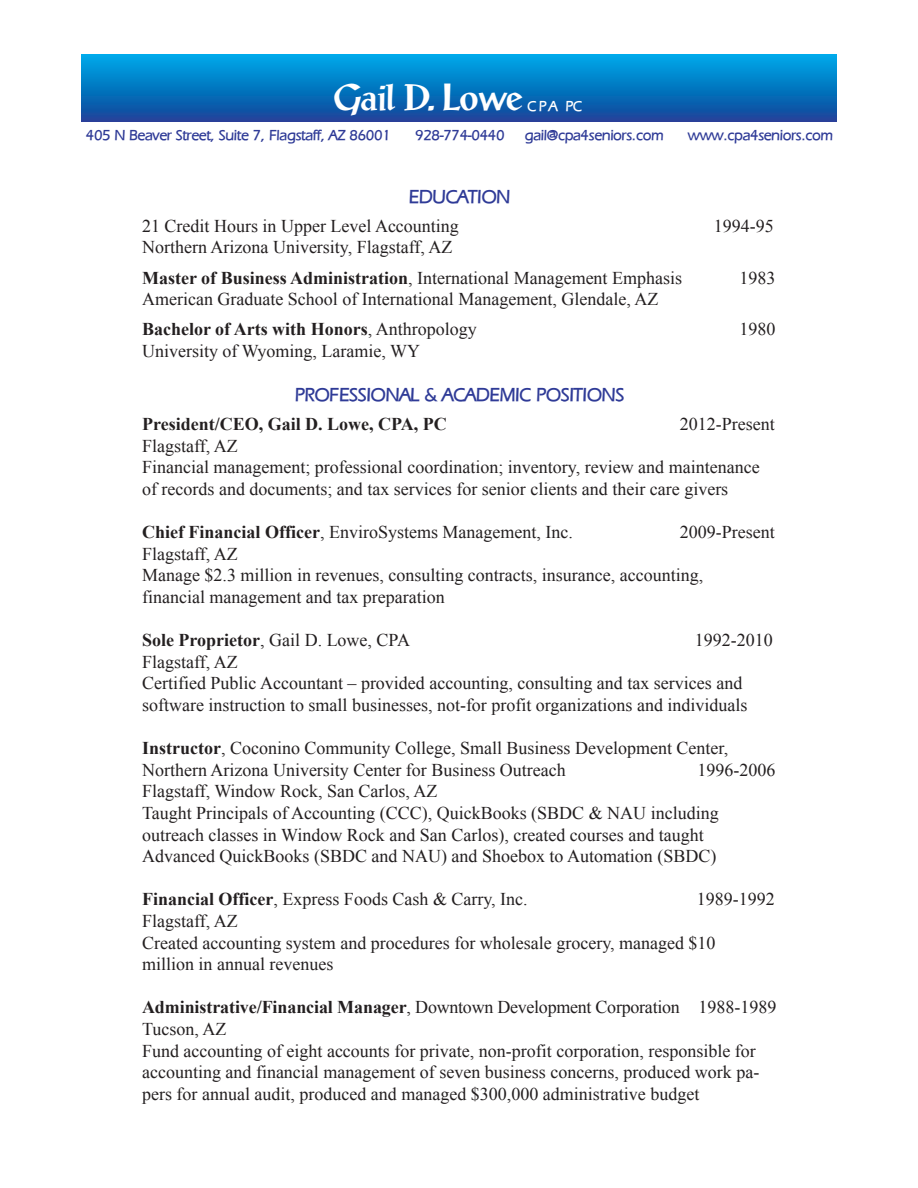
<style>
.page{position:relative;width:918px;height:1188px;background:#fff}
.page>*{position:absolute;margin:0;border:0;box-sizing:border-box;transform-origin:0 0}
.t1{font:36px "Antique";letter-spacing:-.05em;color:#fff}
.t2{font:700 19.5px "Eric";color:#2f3b97}
.t3{font:18px/21.6px "Times New Roman";color:#231f20}
.t4{font:700 18px "Times New Roman";color:#231f20}
.t5{font:700 15px "Eric";color:#2f3b97}
.t6{font:700 15px "Eric";color:#fff}
.s1{font-weight:700}
</style>
<div class="page">
<svg style="left:81px;top:54px;width:756px;height:68px;background:#0676c0"></svg>
<h1 class="t1" style="left:333px;top:76px;width:191px">Gail D. Lowe</h1>
<p class="t6" style="left:527px;top:95px;width:56px">CPA PC</p>
<p class="t5" style="left:86px;top:124px;width:306px">405 N Beaver Street, Suite 7, Flagstaff, AZ 86001</p>
<p class="t5" style="left:415px;top:124px;width:91px">928-774-0440</p>
<p class="t5" style="left:525px;top:124px;width:140px">gail@cpa4seniors.com</p>
<p class="t5" style="left:688px;top:124px;width:146px">www.cpa4seniors.com</p>
<p class="t2" style="left:409px;top:182px;width:103px">EDUCATION</p>
<p class="t3" style="left:142px;top:215px;width:318px">21 Credit Hours in Upper Level Accounting</p>
<p class="t3" style="left:714px;top:215px;width:61px">1994-95</p>
<p class="t3" style="left:142px;top:232px;width:542px;line-height:30.3px">Northern Arizona University, Flagstaff, AZ<br><span class="s1">Master of Business Administration</span>, International Management Emphasis</p>
<p class="t3" style="left:740px;top:267px;width:37px">1983</p>
<p class="t3" style="left:142px;top:284px;width:518px;line-height:30.3px">American Graduate School of International Management, Glendale, AZ<br><span class="s1">Bachelor of Arts with Honors</span>, Anthropology</p>
<p class="t3" style="left:740px;top:319px;width:37px">1980</p>
<p class="t3" style="left:142px;top:340px;width:280px">University of Wyoming, Laramie, WY</p>
<p class="t2" style="left:295px;top:381px;width:331px">PROFESSIONAL &amp; ACADEMIC POSITIONS</p>
<p class="t4" style="left:142px;top:414px;width:306px">President/CEO, Gail D. Lowe, CPA, PC</p>
<p class="t3" style="left:680px;top:413px;width:96px">2012-Present</p>
<p class="t3" style="left:142px;top:435px;width:619px">Flagstaff, AZ<br>Financial management; professional coordination; inventory, review and maintenance of records and documents; and tax services for senior clients and their care givers</p>
<p class="t3" style="left:142px;top:521px;width:432px"><span class="s1">Chief Financial Officer</span>, EnviroSystems Management, Inc.</p>
<p class="t3" style="left:680px;top:521px;width:96px">2009-Present</p>
<p class="t3" style="left:142px;top:543px;width:563px">Flagstaff, AZ<br>Manage $2.3 million in revenues, consulting contracts, insurance, accounting, financial management and tax preparation</p>
<p class="t3" style="left:142px;top:629px;width:269px"><span class="s1">Sole Proprietor</span>, Gail D. Lowe, CPA</p>
<p class="t3" style="left:695px;top:629px;width:79px">1992-2010</p>
<p class="t3" style="left:142px;top:651px;width:607px">Flagstaff, AZ<br>Certified Public Accountant – provided accounting, consulting and tax services and software instruction to small businesses, not-for profit organizations and individuals</p>
<p class="t3" style="left:142px;top:737px;width:588px"><span class="s1">Instructor</span>, Coconino Community College, Small Business Development Center,<br>Northern Arizona University Center for Business Outreach</p>
<p class="t3" style="left:698px;top:759px;width:79px">1996-2006</p>
<p class="t3" style="left:142px;top:780px;width:578px">Flagstaff, Window Rock, San Carlos, AZ<br>Taught Principals of Accounting (CCC), QuickBooks (SBDC &amp; NAU including outreach classes in Window Rock and San Carlos), created courses and taught Advanced QuickBooks (SBDC and NAU) and Shoebox to Automation (SBDC)</p>
<p class="t3" style="left:142px;top:888px;width:387px"><span class="s1">Financial Officer</span>, Express Foods Cash &amp; Carry, Inc.</p>
<p class="t3" style="left:697px;top:888px;width:79px">1989-1992</p>
<p class="t3" style="left:142px;top:910px;width:575px">Flagstaff, AZ<br>Created accounting system and procedures for wholesale grocery, managed $10 million in annual revenues</p>
<p class="t3" style="left:142px;top:996px;width:636px"><span class="s1">Administrative/Financial Manager</span>, Downtown Development Corporation 1988-1989<br>Tucson, AZ<br>Fund accounting of eight accounts for private, non-profit corporation, responsible for accounting and financial management of seven business concerns, produced work pa&shy;pers for annual audit, produced and managed $300,000 administrative budget</p>
</div>
